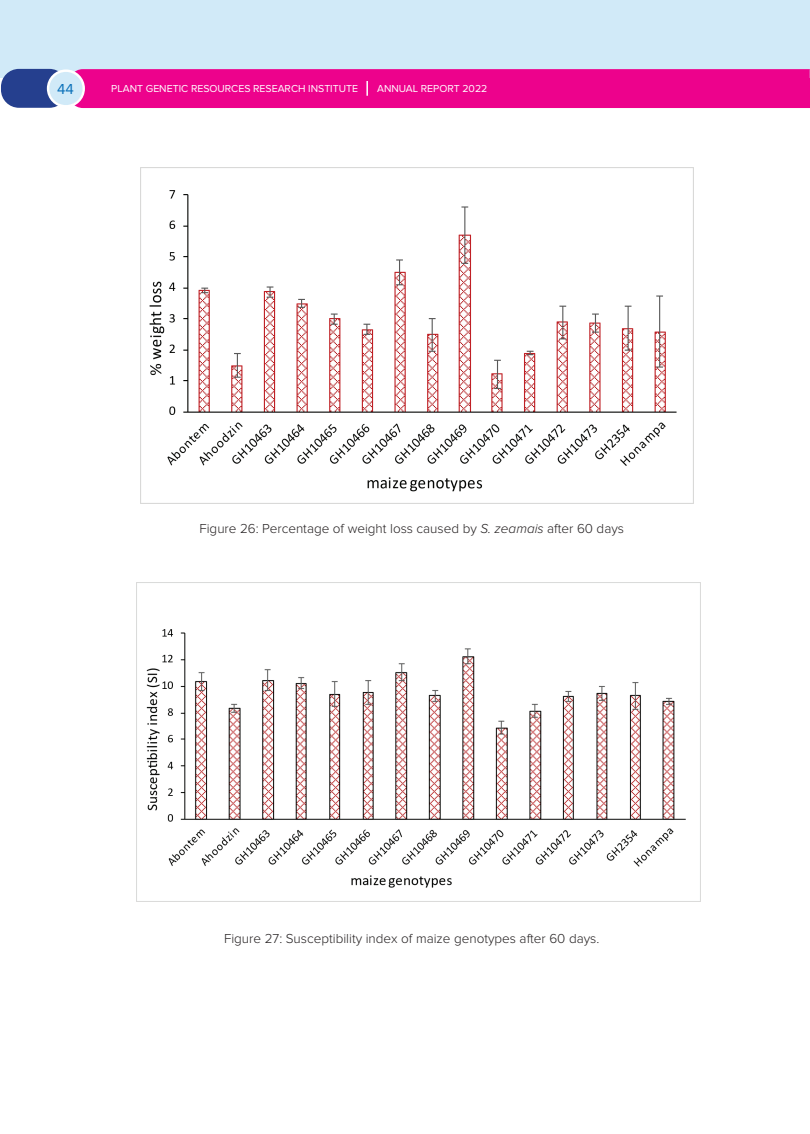
<style>
.page{position:relative;width:810px;height:1134px;background:#fff}
.page>*{position:absolute;margin:0;border:0;box-sizing:border-box;transform-origin:0 0}
.t1{font:15px "Proxima Nova";color:#0970b9}
.t2{font:300 13.5px "Proxima Nova";color:#231f20}
.t3{font:10.5px "Proxima Nova";color:#fff}
.s1{font-style:italic}
</style>
<div class="page">
<div style="left:1px;top:0;width:809px;height:78px;background:#d1eaf8"></div>
<div style="left:1px;top:69px;width:66px;height:39px;background:#253f8e;border-radius:18px"></div>
<div style="left:48px;top:71px;width:35px;height:35px;background:#d1eaf8;border-radius:50%"></div>
<div style="left:47px;top:69px;width:38px;height:39px;border:2px solid #fff;border-radius:50%"></div>
<div style="left:67px;top:69px;width:743px;height:39px;background:#ed028c"></div>
<img style="left:140px;top:167px;width:554px;height:337px">
<img style="left:137px;top:582px;width:564px;height:319px">
<p class="t1" style="left:57px;top:81px;width:18px">44</p>
<p class="t3" style="left:111px;top:82px;width:248px">PLANT GENETIC RESOURCES RESEARCH INSTITUTE</p>
<p class="t3" style="left:377px;top:82px;width:112px">ANNUAL REPORT 2022</p>
<p class="t2" style="left:199px;top:522px;width:426px">Figure 26: Percentage of weight loss caused by <span class="s1">S. zeamais</span> after 60 days</p>
<p class="t2" style="left:224px;top:932px;width:377px">Figure 27: Susceptibility index of maize genotypes after 60 days.</p>
</div>
